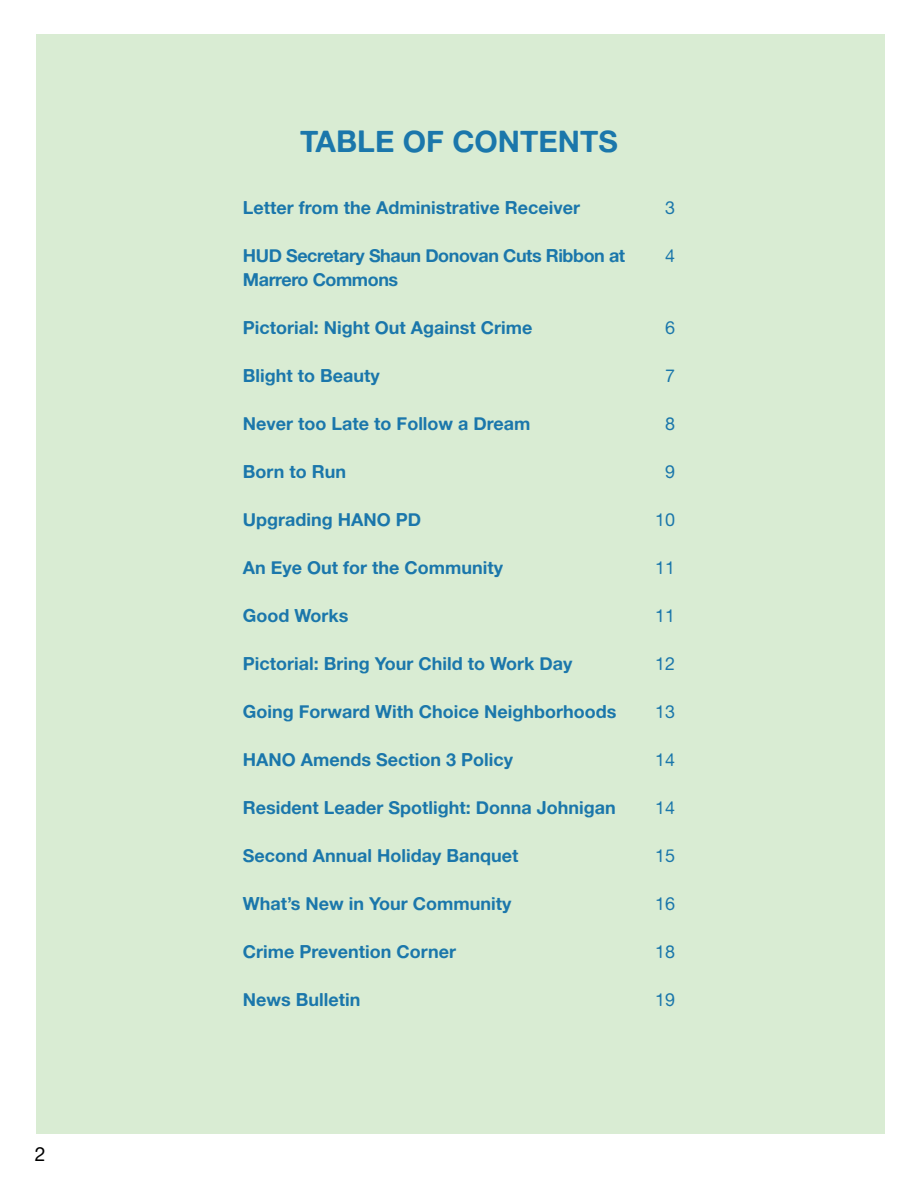
<style>
.page{position:relative;width:918px;height:1188px;background:#fff}
.page>*{position:absolute;margin:0;border:0;box-sizing:border-box;transform-origin:0 0}
.t1{font:30px "Alte Haas Grotesk Bold";color:#1b77ab}
.t2{font:19.5px "Alte Haas Grotesk";color:#000}
.t3{font:18px "Alte Haas Grotesk Bold";color:#1b77ab}
.t4{font:18px/24px "Alte Haas Grotesk Bold";letter-spacing:-.025em;color:#1b77ab}
.t5{font:18px "Alte Haas Grotesk";color:#1b77ab}
</style>
<div class="page">
<div style="left:36px;top:34px;width:849px;height:1100px;background:#d9ecd3"></div>
<p class="t2" style="left:35px;top:1142px;width:12px">2</p>
<h1 class="t1" style="left:300px;top:123px;width:319px">TABLE OF CONTENTS</h1>
<p class="t3" style="left:243px;top:197px;width:339px">Letter from the Administrative Receiver</p>
<p class="t4" style="left:243px;top:243px;width:384px">HUD Secretary Shaun Donovan Cuts Ribbon at<br>Marrero Commons</p>
<p class="t3" style="left:243px;top:317px;width:291px">Pictorial: Night Out Against Crime</p>
<p class="t3" style="left:243px;top:365px;width:138px">Blight to Beauty</p>
<p class="t3" style="left:243px;top:413px;width:289px">Never too Late to Follow a Dream</p>
<p class="t3" style="left:243px;top:461px;width:105px">Born to Run</p>
<p class="t3" style="left:243px;top:509px;width:180px">Upgrading HANO PD</p>
<p class="t3" style="left:243px;top:557px;width:262px">An Eye Out for the Community</p>
<p class="t3" style="left:243px;top:605px;width:107px">Good Works</p>
<p class="t3" style="left:243px;top:653px;width:331px">Pictorial: Bring Your Child to Work Day</p>
<p class="t3" style="left:243px;top:701px;width:375px">Going Forward With Choice Neighborhoods</p>
<p class="t3" style="left:243px;top:749px;width:272px">HANO Amends Section 3 Policy</p>
<p class="t3" style="left:243px;top:797px;width:374px">Resident Leader Spotlight: Donna Johnigan</p>
<p class="t3" style="left:243px;top:845px;width:277px">Second Annual Holiday Banquet</p>
<p class="t3" style="left:243px;top:893px;width:270px">What’s New in Your Community</p>
<p class="t3" style="left:243px;top:941px;width:215px">Crime Prevention Corner</p>
<p class="t3" style="left:243px;top:989px;width:119px">News Bulletin</p>
<p class="t5" style="left:665px;top:197px;width:12px">3</p>
<p class="t5" style="left:665px;top:245px;width:12px">4</p>
<p class="t5" style="left:665px;top:317px;width:12px">6</p>
<p class="t5" style="left:665px;top:365px;width:12px">7</p>
<p class="t5" style="left:665px;top:413px;width:12px">8</p>
<p class="t5" style="left:665px;top:461px;width:12px">9</p>
<p class="t5" style="left:655px;top:509px;width:22px">10</p>
<p class="t5" style="left:655px;top:557px;width:22px">11</p>
<p class="t5" style="left:655px;top:605px;width:22px">11</p>
<p class="t5" style="left:655px;top:653px;width:22px">12</p>
<p class="t5" style="left:655px;top:701px;width:22px">13</p>
<p class="t5" style="left:655px;top:749px;width:22px">14</p>
<p class="t5" style="left:655px;top:797px;width:22px">14</p>
<p class="t5" style="left:655px;top:845px;width:22px">15</p>
<p class="t5" style="left:655px;top:893px;width:22px">16</p>
<p class="t5" style="left:655px;top:941px;width:22px">18</p>
<p class="t5" style="left:655px;top:989px;width:22px">19</p>
</div>
